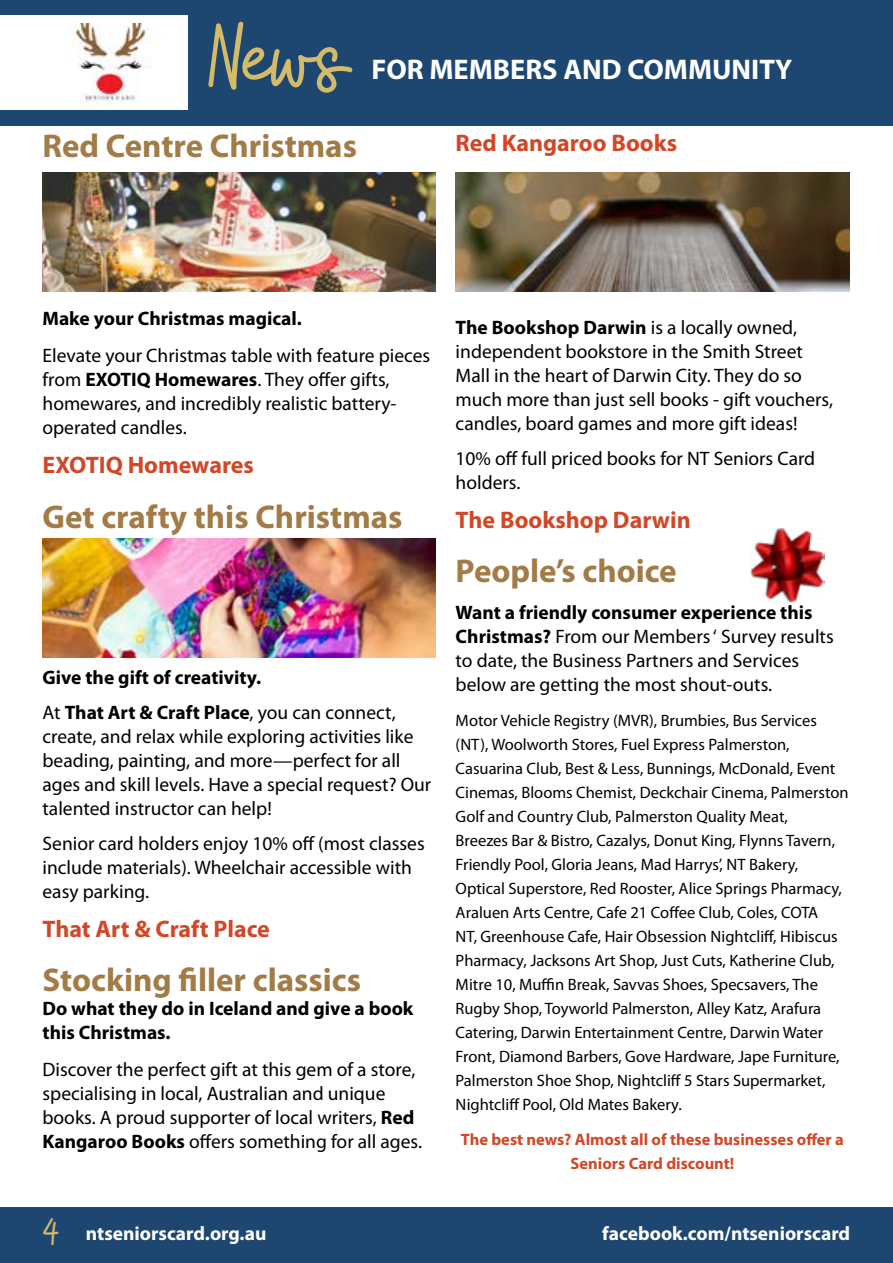
<style>
.page{position:relative;width:893px;height:1263px;background:#fff}
.page>*{position:absolute;margin:0;border:0;box-sizing:border-box;transform-origin:0 0}
.t1{font:43.5px "KH Blackline Script Medium";color:#d4bb69}
.t2{font:700 33px "Myriad Pro";color:#a27b46}
.t3{font:700 28.5px "Myriad Pro";color:#fff}
.t4{font:700 24px "Myriad Pro";color:#d14727}
.t5{font:19.5px/24px "Myriad Pro";color:#000}
.t6{font:700 19.5px/34.7px "Myriad Pro";color:#000}
.t7{font:700 19.5px "Myriad Pro";color:#fff}
.t8{font:16.5px/24px "Myriad Pro";color:#000}
.t9{font:700 16.5px/24px "Myriad Pro";color:#d14727;text-align:center}
.s1{font-weight:700}
.s2{font-weight:400}
</style>
<div class="page">
<div style="left:0;top:1207px;width:893px;height:56px;background:#1d4771"></div>
<div style="left:0;top:0;width:893px;height:125px;background:#1d4771"></div>
<svg style="left:208px;top:22px;width:145px;height:71px"></svg>
<div style="left:0;top:16px;width:187px;height:94px;background:#fff"></div>
<img style="left:67px;top:24px;width:91px;height:80px">
<img style="left:43px;top:539px;width:393px;height:119px">
<img style="left:456px;top:173px;width:393px;height:119px">
<img style="left:750px;top:527px;width:75px;height:76px">
<img style="left:42px;top:173px;width:394px;height:119px">
<h3 class="t3" style="left:371px;top:53px;width:422px">FOR MEMBERS AND COMMUNITY</h3>
<h2 class="t2" style="left:43px;top:128px;width:316px">Red Centre Christmas</h2>
<p class="t4" style="left:456px;top:130px;width:223px">Red Kangaroo Books</p>
<p class="t6" style="left:43px;top:302px;width:261px">Make your Christmas magical.</p>
<p class="t5" style="left:43px;top:344px;width:389px">Elevate your Christmas table with feature pieces from <span class="s1">EXOTIQ Homewares</span>. They offer gifts, homewares, and incredibly realistic battery&shy;operated candles.</p>
<p class="t4" style="left:43px;top:452px;width:213px">EXOTIQ Homewares</p>
<h2 class="t2" style="left:43px;top:498px;width:361px">Get crafty this Christmas</h2>
<p class="t6" style="left:43px;top:661px;width:355px">Give the gift of creativity.<br><span class="s2">At</span> That Art &amp; Craft Place<span class="s2">, you can connect,</span></p>
<p class="t5" style="left:43px;top:725px;width:390px">create, and relax while exploring activities like beading, painting, and more—perfect for all ages and skill levels. Have a special request? Our talented instructor can help!</p>
<p class="t5" style="left:43px;top:832px;width:384px">Senior card holders enjoy 10% off (most classes include materials). Wheelchair accessible with easy parking.</p>
<p class="t4" style="left:43px;top:915px;width:229px">That Art &amp; Craft Place</p>
<h2 class="t2" style="left:43px;top:962px;width:320px">Stocking filler classics</h2>
<p class="t6" style="left:43px;top:997px;width:373px;line-height:24px">Do what they do in Iceland and give a book this Christmas.</p>
<p class="t5" style="left:43px;top:1058px;width:381px">Discover the perfect gift at this gem of a store, specialising in local, Australian and unique books. A proud supporter of local writers, <span class="s1">Red Kangaroo Books</span> offers something for all ages.</p>
<h1 class="t1" style="left:43px;top:1197px;width:18px">4</h1>
<p class="t7" style="left:86px;top:1222px;width:182px">ntseniorscard.org.au</p>
<p class="t5" style="left:456px;top:316px;width:379px"><span class="s1">The Bookshop Darwin</span> is a locally owned, independent bookstore in the Smith Street Mall in the heart of Darwin City. They do so much more than just sell books - gift vouchers, candles, board games and more gift ideas!</p>
<p class="t5" style="left:456px;top:446px;width:361px">10% off full priced books for NT Seniors Card holders.</p>
<p class="t4" style="left:456px;top:506px;width:237px">The Bookshop Darwin</p>
<h2 class="t2" style="left:456px;top:553px;width:223px">People’s choice</h2>
<p class="t5" style="left:456px;top:601px;width:380px"><span class="s1">Want a friendly consumer experience this Christmas?</span> From our Members ‘ Survey results to date, the Business Partners and Services below are getting the most shout-outs.</p>
<p class="t8" style="left:456px;top:708px;width:395px">Motor Vehicle Registry (MVR), Brumbies, Bus Services (NT), Woolworth Stores, Fuel Express Palmerston, Casuarina Club, Best &amp; Less, Bunnings, McDonald, Event Cinemas, Blooms Chemist, Deckchair Cinema, Palmerston Golf and Country Club, Palmerston Quality Meat,<br>Breezes Bar &amp; Bistro, Cazalys, Donut King, Flynns Tavern, Friendly Pool, Gloria Jeans, Mad Harrys’, NT Bakery, Optical Superstore, Red Rooster, Alice Springs Pharmacy, Araluen Arts Centre, Cafe 21 Coffee Club, Coles, COTA<br>NT, Greenhouse Cafe, Hair Obsession Nightcliff, Hibiscus Pharmacy, Jacksons Art Shop, Just Cuts, Katherine Club, Mitre 10, Muffin Break, Savvas Shoes, Specsavers, The Rugby Shop, Toyworld Palmerston, Alley Katz, Arafura Catering, Darwin Entertainment Centre, Darwin Water Front, Diamond Barbers, Gove Hardware, Jape Furniture, Palmerston Shoe Shop, Nightcliff 5 Stars Supermarket, Nightcliff Pool, Old Mates Bakery.</p>
<p class="t9" style="left:461px;top:1127px;width:385px">The best news? Almost all of these businesses offer a<br>Seniors Card discount!</p>
<p class="t7" style="left:602px;top:1223px;width:249px">facebook.com/ntseniorscard</p>
</div>
